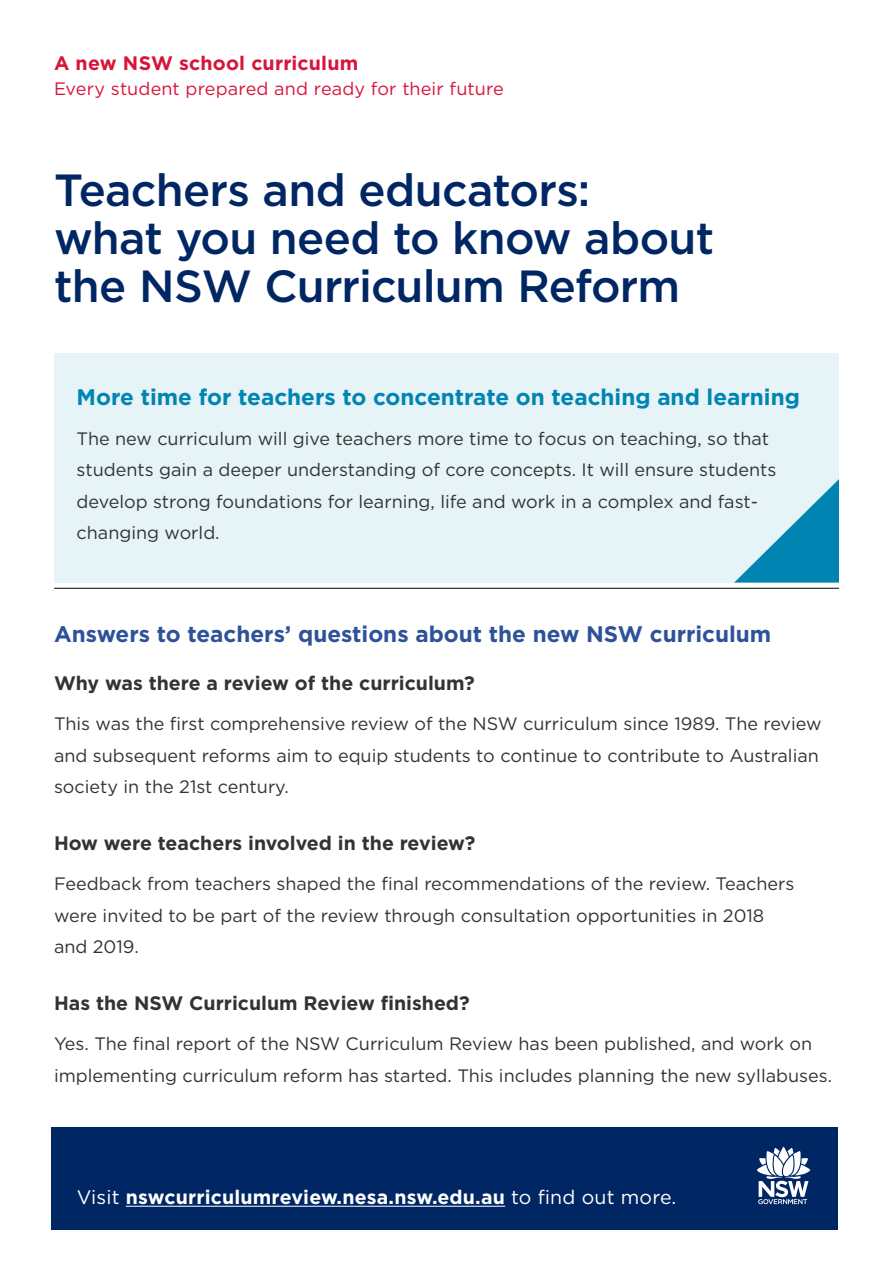
<style>
.page{position:relative;width:893px;height:1263px;background:#fff}
.page>*{position:absolute;margin:0;border:0;box-sizing:border-box;transform-origin:0 0}
.t1{font:500 45px/48px "Gotham";letter-spacing:-.015em;color:#002664}
.t2{font:700 22.5px "Gotham";color:#0085b3}
.t3{font:700 22.5px "Gotham";color:#2e5299}
.t4{font:700 19.5px "Gotham";color:#333}
.t5{font:700 19.5px "Gotham";letter-spacing:.01em;color:#fff}
.t6{font:700 19.5px "Gotham";letter-spacing:.01em;color:#d7153a}
.t7{font:18px/31.5px "Gotham";color:#333}
.t8{font:18px "Gotham";letter-spacing:.01em;color:#d7153a}
.s1{font-weight:400}
</style>
<div class="page">
<div style="left:51px;top:1127px;width:787px;height:102px;background:#002664"></div>
<svg style="left:757px;top:1147px;width:53px;height:57px"></svg>
<hr style="left:126px;top:1206px;width:379px;height:1px;background:#fff">
<div style="left:54px;top:354px;width:785px;height:229px;background:#e6f3f7"></div>
<hr style="left:54px;top:588px;width:785px;height:1px;background:#000">
<svg style="left:734px;top:479px;width:105px;height:104px"></svg>
<p class="t6" style="left:54px;top:50px;width:306px">A new NSW school curriculum</p>
<p class="t8" style="left:54px;top:77px;width:451px">Every student prepared and ready for their future</p>
<h1 class="t1" style="left:54px;top:166px;width:662px">Teachers and educators:<br>what you need to know about the NSW Curriculum Reform</h1>
<p class="t2" style="left:77px;top:382px;width:725px">More time for teachers to concentrate on teaching and learning</p>
<p class="t7" style="left:77px;top:422px;width:701px">The new curriculum will give teachers more time to focus on teaching, so that students gain a deeper understanding of core concepts. It will ensure students develop strong foundations for learning, life and work in a complex and fast&shy;changing world.</p>
<p class="t3" style="left:54px;top:619px;width:719px">Answers to teachers’ questions about the new NSW curriculum</p>
<p class="t4" style="left:54px;top:670px;width:422px">Why was there a review of the curriculum?</p>
<p class="t7" style="left:54px;top:707px;width:769px">This was the first comprehensive review of the NSW curriculum since 1989. The review and subsequent reforms aim to equip students to continue to contribute to Australian society in the 21st century.</p>
<p class="t4" style="left:54px;top:830px;width:423px">How were teachers involved in the review?</p>
<p class="t7" style="left:54px;top:867px;width:742px">Feedback from teachers shaped the final recommendations of the review. Teachers were invited to be part of the review through consultation opportunities in 2018 and 2019.</p>
<p class="t4" style="left:54px;top:990px;width:417px">Has the NSW Curriculum Review finished?</p>
<p class="t7" style="left:54px;top:1027px;width:780px">Yes. The final report of the NSW Curriculum Review has been published, and work on implementing curriculum reform has started. This includes planning the new syllabuses.</p>
<p class="t5" style="left:77px;top:1184px;width:601px"><span class="s1">Visit</span> nswcurriculumreview.nesa.nsw.edu.au <span class="s1">to find out more.</span></p>
</div>
